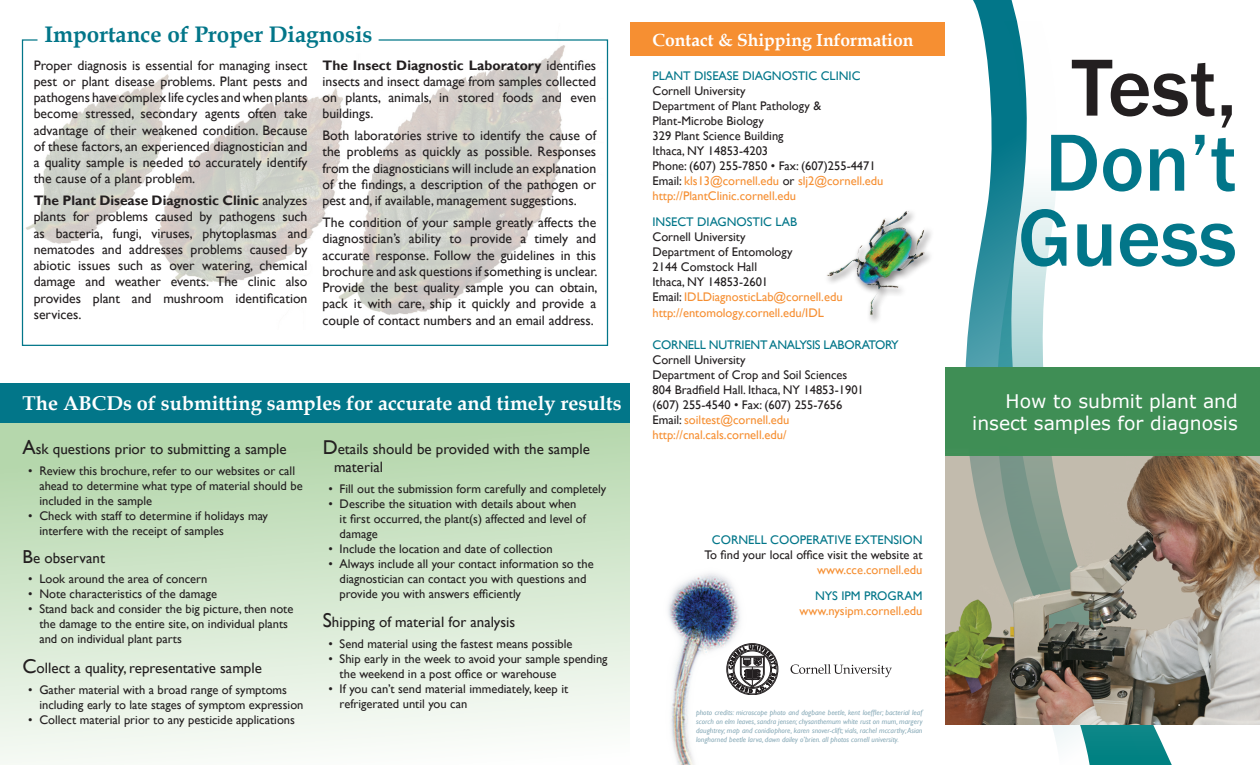
<style>
.page{position:relative;width:1260px;height:765px;background:#fff}
.page>*{position:absolute;margin:0;border:0;box-sizing:border-box;transform-origin:0 0}
.t1{font:500 83.75px/75px "Franklin Gothic";color:#027689;text-align:center}
.t2{font:500 83.75px "Franklin Gothic";color:#231f20}
.t3{font:700 22.5px "Book Antiqua";color:#027689}
.t4{font:700 20px "Book Antiqua";color:#fff}
.t5{font:18.75px/22.5px "Verdana";color:#fff;text-align:right}
.t6{font:700 17.5px "Book Antiqua";color:#fff}
.t7{font:15px/18px "Gill Sans";color:#231f20}
.t8{font:13.75px/16.2px "Gill Sans";color:#231f20;text-align:justify}
.t9{font:12.5px/15px "Gill Sans";color:#231f20}
.t10{font:12.5px "Gill Sans";color:#027689}
.t11{font:12.5px "Gill Sans";color:#f68f32}
.t12{font:12.5px "Gill Sans";letter-spacing:-.02em;color:#027689}
.t13{font:italic 7.5px/9px "Gill Sans";color:#88aab8;text-align:justify}
.s1{font-weight:700}
.s2{font-size:20px}
.s3{font-size:18.75px}
.s4{color:#f68f32}
</style>
<div class="page">
<div style="left:0;top:423px;width:630px;height:342px;background:linear-gradient(to bottom,#b1d5a8,#fafcf9)"></div>
<div style="left:0;top:383px;width:630px;height:40px;background:#027689"></div>
<svg style="left:964px;top:0;width:53px;height:368px"></svg>
<svg style="left:995px;top:21px;width:205px;height:744px"></svg>
<img style="left:945px;top:456px;width:315px;height:269px">
<div style="left:945px;top:368px;width:315px;height:88px;background:#3f8e55"></div>
<div style="left:824px;top:209px;width:111px;height:116px;background:#231f20;opacity:.55"></div>
<img style="left:825px;top:210px;width:100px;height:106px">
<img style="left:26px;top:45px;width:539px;height:270px">
<div style="left:630px;top:22px;width:315px;height:34px;background:#f68f32"></div>
<svg style="left:746px;top:644px;width:32px;height:51px"></svg>
<svg style="left:791px;top:664px;width:101px;height:13px"></svg>
<img style="left:668px;top:573px;width:78px;height:192px">
<div style="left:38px;top:14px;width:340px;height:39px;background:#fff"></div>
<h2 class="t3" style="left:44px;top:19px;width:330px">Importance of Proper Diagnosis</h2>
<h3 class="t6" style="left:652px;top:28px;width:263px">Contact &amp; Shipping Information</h3>
<p class="t8" style="left:34px;top:57px;width:275px">Proper diagnosis is essential for managing insect pest or plant disease problems. Plant pests and pathogens have complex life cycles and when plants become stressed, secondary agents often take advantage of their weakened condition. Because of these factors, an experienced diagnostician and a quality sample is needed to accurately identify the cause of a plant problem.</p>
<p class="t8" style="left:34px;top:193px;width:275px"><span class="s1">The Plant Disease Diagnostic Clinic</span> analyzes plants for problems caused by pathogens such as bacteria, fungi, viruses, phytoplasmas and nematodes and addresses problems caused by abiotic issues such as over watering, chemical damage and weather events. The clinic also provides plant and mushroom identification services.</p>
<p class="t8" style="left:322px;top:57px;width:275px"><span class="s1">The Insect Diagnostic Laboratory</span> identifies insects and insect damage from samples collected on plants, animals, in stored foods and even buildings.</p>
<p class="t8" style="left:322px;top:128px;width:275px">Both laboratories strive to identify the cause of the problems as quickly as possible. Responses from the diagnosticians will include an explanation of the findings, a description of the pathogen or pest and, if available, management suggestions.</p>
<p class="t8" style="left:322px;top:215px;width:277px">The condition of your sample greatly affects the diagnostician’s ability to provide a timely and accurate response. Follow the guidelines in this brochure and ask questions if something is unclear.<br>Provide the best quality sample you can obtain, pack it with care, ship it quickly and provide a couple of contact numbers and an email address.</p>
<h3 class="t4" style="left:22px;top:390px;width:601px">The ABCDs of submitting samples for accurate and timely results</h3>
<p class="t7" style="left:22px;top:440px;width:266px"><span class="s2">A</span>sk questions prior to submitting a sample</p>
<p class="t9" style="left:39px;top:463px;width:265px;text-indent:-11px">• Review this brochure, refer to our websites or call ahead to determine what type of material should be included in the sample</p>
<p class="t9" style="left:39px;top:508px;width:230px;text-indent:-11px">• Check with staff to determine if holidays may interfere with the receipt of samples</p>
<p class="t7" style="left:22px;top:549px;width:84px"><span class="s3">B</span>e observant</p>
<p class="t9" style="left:28px;top:572px;width:181px">• Look around the area of concern</p>
<p class="t9" style="left:28px;top:587px;width:191px">• Note characteristics of the damage</p>
<p class="t9" style="left:39px;top:602px;width:256px;text-indent:-11px">• Stand back and consider the big picture, then note the damage to the entire site, on individual plants and on individual plant parts</p>
<p class="t7" style="left:22px;top:659px;width:241px"><span class="s2">C</span>ollect a quality, representative sample</p>
<p class="t9" style="left:39px;top:682px;width:266px;text-indent:-11px">• Gather material with a broad range of symptoms including early to late stages of symptom expression</p>
<p class="t9" style="left:28px;top:712px;width:268px">• Collect material prior to any pesticide applications</p>
<p class="t7" style="left:334px;top:440px;width:257px;text-indent:-11px"><span class="s2">D</span>etails should be provided with the sample material</p>
<p class="t9" style="left:328px;top:481px;width:279px">• Fill out the submission form carefully and completely</p>
<p class="t9" style="left:340px;top:496px;width:248px;text-indent:-11px">• Describe the situation with details about when it first occurred, the plant(s) affected and level of damage</p>
<p class="t9" style="left:328px;top:541px;width:226px">• Include the location and date of collection</p>
<p class="t9" style="left:340px;top:556px;width:256px;text-indent:-11px">• Always include all your contact information so the diagnostician can contact you with questions and provide you with answers efficiently</p>
<p class="t7" style="left:323px;top:613px;width:194px"><span class="s2">S</span>hipping of material for analysis</p>
<p class="t9" style="left:328px;top:636px;width:246px">• Send material using the fastest means possible</p>
<p class="t9" style="left:340px;top:651px;width:269px;text-indent:-11px">• Ship early in the week to avoid your sample spending the weekend in a post office or warehouse</p>
<p class="t9" style="left:340px;top:681px;width:230px;text-indent:-11px">• If you can’t send material immediately, keep it refrigerated until you can</p>
<p class="t10" style="left:652px;top:68px;width:210px">Plant Disease Diagnostic Clinic</p>
<p class="t9" style="left:652px;top:83px;width:233px">Cornell University<br>Department of Plant Pathology &amp;<br>Plant-Microbe Biology<br>329 Plant Science Building<br>Ithaca, NY 14853-4203<br>Phone: (607) 255-7850 • Fax: (607)255-4471<br>Email: <span class="s4">kls13@cornell.edu</span> or <span class="s4">slj2@cornell.edu http://PlantClinic.cornell.edu</span></p>
<p class="t10" style="left:652px;top:215px;width:145px">Insect Diagnostic Lab</p>
<p class="t9" style="left:652px;top:230px;width:192px">Cornell University<br>Department of Entomology<br>2144 Comstock Hall<br>Ithaca, NY 14853-2601<br>Email: <span class="s4">IDLDiagnosticLab@cornell.edu</span></p>
<p class="t11" style="left:652px;top:306px;width:172px">http://entomology.cornell.edu/IDL</p>
<p class="t12" style="left:652px;top:338px;width:246px">Cornell Nutrient Analysis Laboratory</p>
<p class="t9" style="left:652px;top:353px;width:213px">Cornell University<br>Department of Crop and Soil Sciences 804 Bradfield Hall. Ithaca, NY 14853-1901 (607) 255-4540 • Fax: (607) 255-7656<br>Email: <span class="s4">soiltest@cornell.edu http://cnal.cals.cornell.edu/</span></p>
<p class="t10" style="left:712px;top:533px;width:212px">Cornell Cooperative Extension</p>
<p class="t9" style="left:705px;top:548px;width:219px">To find your local office visit the website at</p>
<p class="t11" style="left:817px;top:563px;width:107px">www.cce.cornell.edu</p>
<p class="t10" style="left:815px;top:589px;width:107px">NYS IPM Program</p>
<p class="t11" style="left:799px;top:604px;width:124px">www.nysipm.cornell.edu</p>
<p class="t13" style="left:696px;top:708px;width:228px">photo credits: microscope photo and dogbane beetle, kent loeffler; bacterial leaf scorch on elm leaves, sandra jensen; chysanthemum white rust on mum, margery daughtrey; map and conidiophore, karen snover-clift; vials, rachel mccarthy; Asian longhorned beetle larva, dawn dailey o’brien. all photos cornell university.</p>
<h1 class="t2" style="left:1072px;top:36px;width:167px">Test,</h1>
<h1 class="t1" style="left:1018px;top:126px;width:221px">Don’t<br>Guess</h1>
<h3 class="t5" style="left:972px;top:389px;width:267px">How to submit plant and insect samples for diagnosis</h3>
</div>
